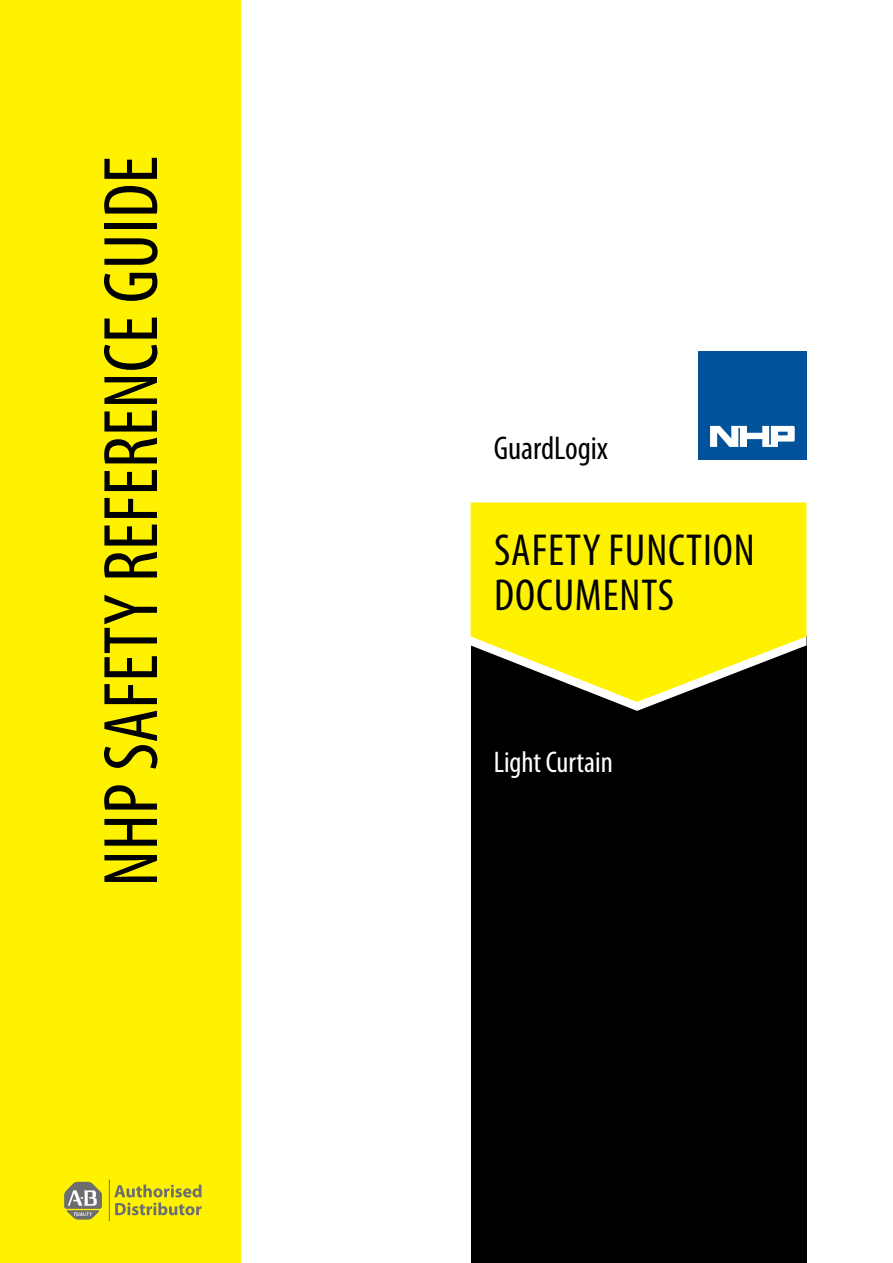
<style>
.page{position:relative;width:893px;height:1263px;background:#fff}
.page>*{position:absolute;margin:0;border:0;box-sizing:border-box;transform-origin:0 0}
.t1{font:condensed 78px "Myriad Pro";color:#000}
.t2{font:condensed 45px/45px "Myriad Pro";letter-spacing:.02em;color:#000}
.t3{font:condensed 33px "Myriad Pro";color:#000}
.t4{font:condensed 30px "Myriad Pro";color:#fff}
</style>
<div class="page">
<div style="left:471px;top:636px;width:335px;height:627px;background:#000"></div>
<div style="left:0;top:0;width:241px;height:1263px;background:#fff200"></div>
<div style="left:698px;top:351px;width:109px;height:109px;background:#00539b"></div>
<svg style="left:710px;top:426px;width:85px;height:21px"></svg>
<svg style="left:471px;top:502px;width:335px;height:200px;background:#dfd40b"></svg>
<hr style="left:109px;top:1179px;width:1px;height:42px;background:#6d6e71">
<svg style="left:64px;top:1182px;width:38px;height:37px"></svg>
<svg style="left:114px;top:1184px;width:88px;height:31px"></svg>
<p class="t1" style="left:84px;top:887px;width:732px;rotate:-90deg">NHP SAFETY REFERENCE GUIDE</p>
<p class="t3" style="left:494px;top:428px;width:116px">GuardLogix</p>
<p class="t2" style="left:494px;top:527px;width:262px">SAFETY FUNCTION<br>DOCUMENTS</p>
<p class="t4" style="left:494px;top:744px;width:121px">Light Curtain</p>
</div>
